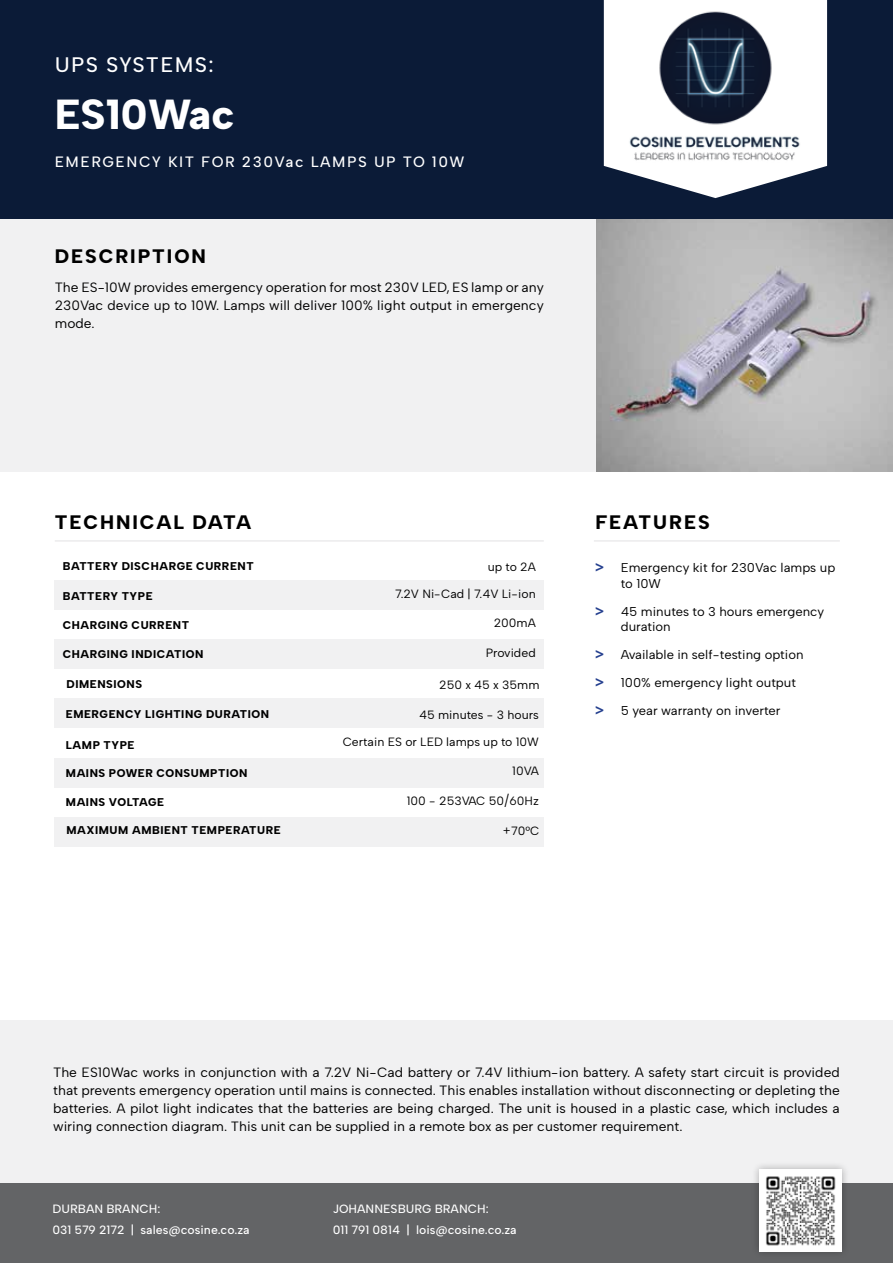
<style>
.page{position:relative;width:893px;height:1263px;background:#fff}
.page>*{position:absolute;margin:0;border:0;box-sizing:border-box;transform-origin:0 0}
.t1{font:800 42px "Albert Sans";color:#fff}
.t2{font:500 21px "Albert Sans";letter-spacing:.06em;color:#fff}
.t3{font:800 19.5px "Albert Sans";letter-spacing:.1em;color:#000}
.t4{font:500 15px "Albert Sans";letter-spacing:.1em;color:#fff}
.t5{font:13.5px/18px "Albert Sans";color:#000;text-align:justify}
.t6{font:12.75px/15.3px "Albert Sans";color:#000}
.t7{font:12px "Albert Sans";color:#000}
.t8{font:500 12px/21.6px "Albert Sans";color:#fff}
.t9{font:800 11.25px "Albert Sans";letter-spacing:.05em;color:#000}
.s1{font-family:"Microsoft Phags Pa";font-weight:700;font-size:16.5px;color:#25408f}
</style>
<div class="page">
<div style="left:0;top:1020px;width:893px;height:163px;background:#f1f1f2"></div>
<img style="left:595px;top:218px;width:298px;height:253px">
<div style="left:0;top:216px;width:595px;height:255px;background:#f1f1f2"></div>
<hr style="left:55px;top:540px;width:489px;height:1px;background:#e2e1e3">
<hr style="left:594px;top:540px;width:246px;height:1px;background:#e2e1e3">
<div style="left:55px;top:580px;width:489px;height:30px;background:#f1f1f2"></div>
<div style="left:55px;top:639px;width:489px;height:30px;background:#f1f1f2"></div>
<div style="left:55px;top:699px;width:489px;height:29px;background:#f1f1f2"></div>
<div style="left:55px;top:758px;width:489px;height:29px;background:#f1f1f2"></div>
<div style="left:55px;top:817px;width:489px;height:29px;background:#f1f1f2"></div>
<div style="left:0;top:0;width:893px;height:218px;background:#0b1b37"></div>
<div style="left:0;top:1183px;width:893px;height:80px;background:#636466"></div>
<div style="left:604px;top:0;width:223px;height:168px;background:#fff"></div>
<img style="left:611px;top:0;width:209px;height:198px">
<div style="left:751px;top:1161px;width:99px;height:99px;background:#000;opacity:.3"></div>
<img style="left:759px;top:1169px;width:82px;height:82px">
<h2 class="t2" style="left:55px;top:52px;width:160px">UPS SYSTEMS:</h2>
<h1 class="t1" style="left:55px;top:88px;width:182px">ES10Wac</h1>
<p class="t4" style="left:55px;top:152px;width:411px">EMERGENCY KIT FOR 230Vac LAMPS UP TO 10W</p>
<h3 class="t3" style="left:55px;top:244px;width:153px">DESCRIPTION</h3>
<p class="t5" style="left:55px;top:278px;width:490px">The ES-10W provides emergency operation for most 230V LED, ES lamp or any 230Vac device up to 10W. Lamps will deliver 100% light output in emergency mode.</p>
<h3 class="t3" style="left:55px;top:509px;width:198px">TECHNICAL DATA</h3>
<h3 class="t3" style="left:595px;top:509px;width:116px">FEATURES</h3>
<p class="t6" style="left:621px;top:560px;width:216px;text-indent:-27px"><span class="s1">&gt;</span> Emergency kit for 230Vac lamps up to 10W</p>
<p class="t6" style="left:621px;top:604px;width:205px;text-indent:-27px"><span class="s1">&gt;</span> 45 minutes to 3 hours emergency duration</p>
<p class="t6" style="left:594px;top:647px;width:211px"><span class="s1">&gt;</span> Available in self-testing option</p>
<p class="t6" style="left:594px;top:675px;width:204px"><span class="s1">&gt;</span> 100% emergency light output</p>
<p class="t6" style="left:594px;top:703px;width:188px"><span class="s1">&gt;</span> 5 year warranty on inverter</p>
<p class="t9" style="left:63px;top:559px;width:192px">BATTERY DISCHARGE CURRENT</p>
<p class="t7" style="left:488px;top:559px;width:50px">up to 2A</p>
<p class="t9" style="left:63px;top:589px;width:91px">BATTERY TYPE</p>
<p class="t7" style="left:395px;top:586px;width:142px">7.2V Ni-Cad | 7.4V Li-ion</p>
<p class="t9" style="left:63px;top:618px;width:128px">CHARGING CURRENT</p>
<p class="t7" style="left:494px;top:615px;width:44px">200mA</p>
<p class="t9" style="left:63px;top:647px;width:142px">CHARGING INDICATION</p>
<p class="t7" style="left:486px;top:645px;width:52px">Provided</p>
<p class="t9" style="left:67px;top:677px;width:77px">DIMENSIONS</p>
<p class="t7" style="left:439px;top:677px;width:102px">250 x 45 x 35mm</p>
<p class="t9" style="left:66px;top:707px;width:205px">EMERGENCY LIGHTING DURATION</p>
<p class="t7" style="left:419px;top:707px;width:121px">45 minutes - 3 hours</p>
<p class="t9" style="left:66px;top:737px;width:70px">LAMP TYPE</p>
<p class="t7" style="left:343px;top:735px;width:198px">Certain ES or LED lamps up to 10W</p>
<p class="t9" style="left:66px;top:766px;width:183px">MAINS POWER CONSUMPTION</p>
<p class="t7" style="left:512px;top:764px;width:28px">10VA</p>
<p class="t9" style="left:66px;top:795px;width:100px">MAINS VOLTAGE</p>
<p class="t7" style="left:407px;top:794px;width:134px">100 - 253VAC 50/60Hz</p>
<p class="t9" style="left:67px;top:823px;width:216px">MAXIMUM AMBIENT TEMPERATURE</p>
<p class="t7" style="left:502px;top:824px;width:39px">+70°C</p>
<p class="t5" style="left:53px;top:1063px;width:788px">The ES10Wac works in conjunction with a 7.2V Ni-Cad battery or 7.4V lithium-ion battery. A safety start circuit is provided that prevents emergency operation until mains is connected. This enables installation without disconnecting or depleting the batteries. A pilot light indicates that the batteries are being charged. The unit is housed in a plastic case, which includes a wiring connection diagram. This unit can be supplied in a remote box as per customer requirement.</p>
<p class="t8" style="left:53px;top:1197px;width:199px">DURBAN BRANCH:<br>031 579 2172 | sales@cosine.co.za</p>
<p class="t8" style="left:333px;top:1198px;width:186px;line-height:21px">JOHANNESBURG BRANCH:<br>011 791 0814 | lois@cosine.co.za</p>
</div>
